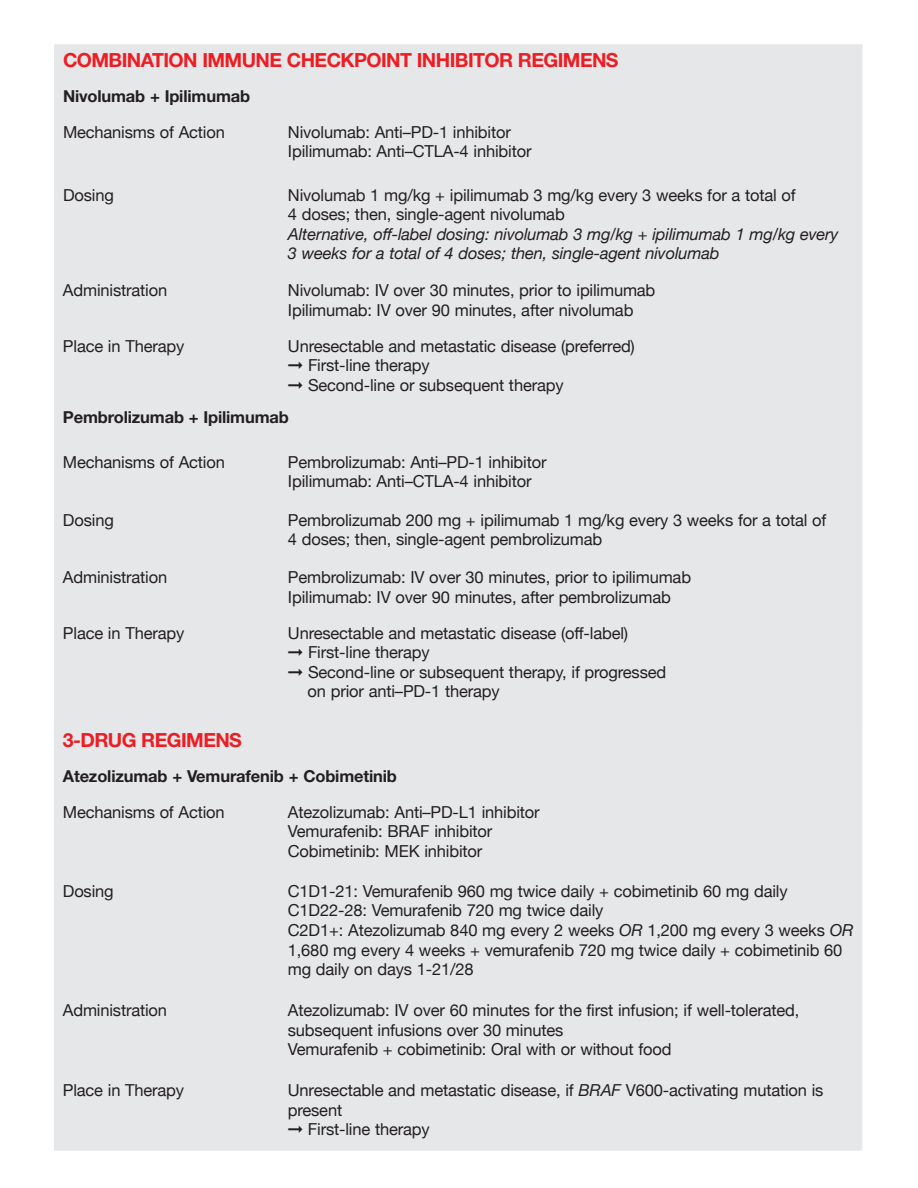
<style>
.page{position:relative;width:918px;height:1188px;background:#fff}
.page>*{position:absolute;margin:0;border:0;box-sizing:border-box;transform-origin:0 0}
.t1{font:700 19.5px "Helvetica Neue";letter-spacing:-.03em;color:#ee1d23}
.t2{font:16.5px/19.5px "Helvetica Neue";letter-spacing:-.01em;color:#231f20}
.t3{font:italic 16.5px/19.5px "Helvetica Neue";letter-spacing:-.01em;color:#231f20}
.t4{font:700 16.5px "Helvetica Neue";letter-spacing:-.01em;color:#231f20}
.s1{font-style:italic}
</style>
<div class="page">
<div style="left:54px;top:44px;width:808px;height:680px;background:#e6e7e9"></div>
<div style="left:54px;top:724px;width:808px;height:427px;background:#e6e7e9"></div>
<p class="t1" style="left:63px;top:48px;width:557px">COMBINATION IMMUNE CHECKPOINT INHIBITOR REGIMENS</p>
<p class="t4" style="left:63px;top:86px;width:189px">Nivolumab + Ipilimumab</p>
<p class="t2" style="left:63px;top:123px;width:163px">Mechanisms of Action</p>
<p class="t2" style="left:288px;top:123px;width:245px">Nivolumab: Anti–PD-1 inhibitor<br>Ipilimumab: Anti–CTLA-4 inhibitor</p>
<p class="t2" style="left:63px;top:186px;width:52px">Dosing</p>
<p class="t2" style="left:288px;top:186px;width:509px">Nivolumab 1 mg/kg + ipilimumab 3 mg/kg every 3 weeks for a total of<br>4 doses; then, single-agent nivolumab</p>
<p class="t3" style="left:288px;top:225px;width:552px">Alternative, off-label dosing: nivolumab 3 mg/kg + ipilimumab 1 mg/kg every<br>3 weeks for a total of 4 doses; then, single-agent nivolumab</p>
<p class="t2" style="left:63px;top:281px;width:106px">Administration</p>
<p class="t2" style="left:288px;top:281px;width:369px">Nivolumab: IV over 30 minutes, prior to ipilimumab<br>Ipilimumab: IV over 90 minutes, after nivolumab</p>
<p class="t2" style="left:63px;top:337px;width:123px">Place in Therapy</p>
<p class="t2" style="left:288px;top:337px;width:348px">Unresectable and metastatic disease (preferred) ➞ First-line therapy<br>➞ Second-line or subsequent therapy</p>
<p class="t4" style="left:63px;top:407px;width:227px">Pembrolizumab + Ipilimumab</p>
<p class="t2" style="left:63px;top:453px;width:163px">Mechanisms of Action</p>
<p class="t2" style="left:288px;top:453px;width:260px">Pembrolizumab: Anti–PD-1 inhibitor<br>Ipilimumab: Anti–CTLA-4 inhibitor</p>
<p class="t2" style="left:63px;top:511px;width:52px">Dosing</p>
<p class="t2" style="left:288px;top:511px;width:540px">Pembrolizumab 200 mg + ipilimumab 1 mg/kg every 3 weeks for a total of<br>4 doses; then, single-agent pembrolizumab</p>
<p class="t2" style="left:63px;top:568px;width:106px">Administration</p>
<p class="t2" style="left:288px;top:568px;width:405px">Pembrolizumab: IV over 30 minutes, prior to ipilimumab<br>Ipilimumab: IV over 90 minutes, after pembrolizumab</p>
<p class="t2" style="left:63px;top:624px;width:123px">Place in Therapy</p>
<p class="t2" style="left:288px;top:624px;width:342px">Unresectable and metastatic disease (off-label)</p>
<p class="t2" style="left:288px;top:643px;width:143px">➞ First-line therapy</p>
<p class="t2" style="left:288px;top:663px;width:380px">➞ Second-line or subsequent therapy, if progressed</p>
<p class="t2" style="left:308px;top:682px;width:194px">on prior anti–PD-1 therapy</p>
<p class="t1" style="left:63px;top:728px;width:181px">3-DRUG REGIMENS</p>
<p class="t4" style="left:63px;top:766px;width:336px">Atezolizumab + Vemurafenib + Cobimetinib</p>
<p class="t2" style="left:63px;top:803px;width:163px">Mechanisms of Action</p>
<p class="t2" style="left:288px;top:803px;width:253px">Atezolizumab: Anti–PD-L1 inhibitor<br>Vemurafenib: BRAF inhibitor<br>Cobimetinib: MEK inhibitor</p>
<p class="t2" style="left:63px;top:882px;width:52px">Dosing</p>
<p class="t2" style="left:288px;top:882px;width:567px">C1D1-21: Vemurafenib 960 mg twice daily + cobimetinib 60 mg daily C1D22-28: Vemurafenib 720 mg twice daily<br>C2D1+: Atezolizumab 840 mg every 2 weeks <span class="s1">OR</span> 1,200 mg every 3 weeks <span class="s1">OR </span>1,680 mg every 4 weeks + vemurafenib 720 mg twice daily + cobimetinib 60 mg daily on days 1-21/28</p>
<p class="t2" style="left:63px;top:1002px;width:106px">Administration</p>
<p class="t2" style="left:288px;top:1002px;width:513px">Atezolizumab: IV over 60 minutes for the first infusion; if well-tolerated, subsequent infusions over 30 minutes<br>Vemurafenib + cobimetinib: Oral with or without food</p>
<p class="t2" style="left:63px;top:1082px;width:123px">Place in Therapy</p>
<p class="t2" style="left:288px;top:1082px;width:537px">Unresectable and metastatic disease, if <span class="s1">BRAF</span> V600-activating mutation is present<br>➞ First-line therapy</p>
</div>
